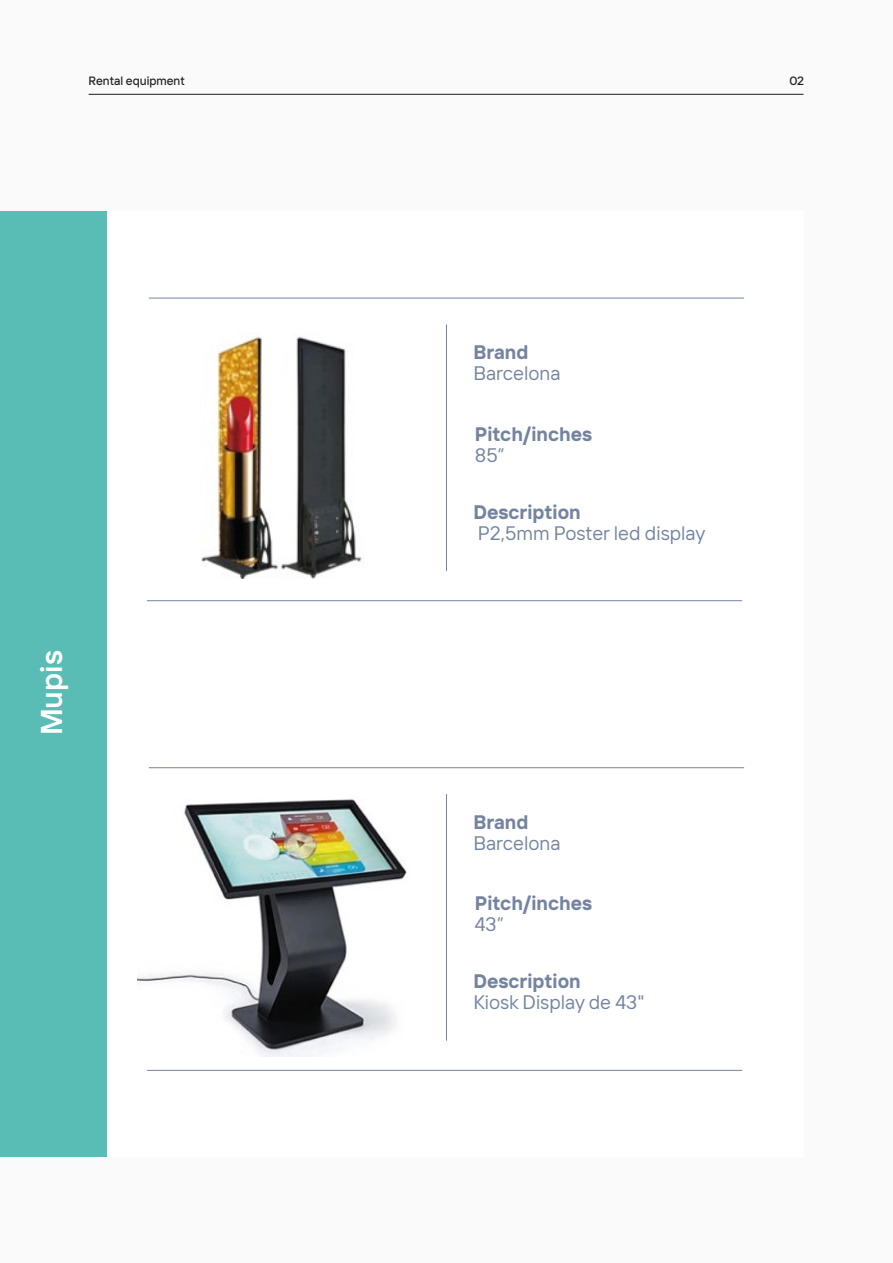
<style>
.page{position:relative;width:893px;height:1263px;background:#fafafa}
.page>*{position:absolute;margin:0;border:0;box-sizing:border-box;transform-origin:0 0}
.t1{font:600 30px "TT Interfaces";color:#fff}
.t2{font:19.5px "TT Interfaces";color:#7484a0}
.t3{font:700 19.5px "TT Interfaces";color:#7484a0}
.t4{font:500 12px "TT Interfaces";color:#1d1d1b}
</style>
<div class="page">
<div style="left:106px;top:211px;width:697px;height:946px;background:#fff"></div>
<div style="left:0;top:211px;width:106px;height:946px;background:#59bdb5"></div>
<hr style="left:89px;top:94px;width:714px;height:1px;background:#1d1d1b">
<hr style="left:147px;top:1070px;width:595px;height:1px;background:#7484a0">
<hr style="left:147px;top:600px;width:595px;height:1px;background:#7484a0">
<hr style="left:149px;top:298px;width:595px;height:1px;background:#7484a0">
<hr style="left:446px;top:324px;width:1px;height:247px;background:#7484a0">
<img style="left:201px;top:336px;width:161px;height:242px">
<hr style="left:149px;top:767px;width:595px;height:1px;background:#7484a0">
<hr style="left:446px;top:794px;width:1px;height:246px;background:#7484a0">
<img style="left:138px;top:799px;width:269px;height:258px">
<p class="t4" style="left:89px;top:73px;width:98px">Rental equipment</p>
<p class="t4" style="left:789px;top:73px;width:16px">02</p>
<h1 class="t1" style="left:32px;top:735px;width:86px;rotate:-90deg">Mupis</h1>
<p class="t3" style="left:473px;top:340px;width:57px">Brand</p>
<p class="t2" style="left:473px;top:361px;width:89px">Barcelona</p>
<p class="t3" style="left:475px;top:421px;width:119px">Pitch/inches</p>
<p class="t2" style="left:475px;top:442px;width:31px">85”</p>
<p class="t3" style="left:473px;top:499px;width:109px">Description</p>
<p class="t2" style="left:478px;top:520px;width:229px">P2,5mm Poster led display</p>
<p class="t3" style="left:473px;top:809px;width:57px">Brand</p>
<p class="t2" style="left:473px;top:831px;width:89px">Barcelona</p>
<p class="t3" style="left:475px;top:890px;width:119px">Pitch/inches</p>
<p class="t2" style="left:475px;top:912px;width:30px">43”</p>
<p class="t3" style="left:473px;top:969px;width:109px">Description</p>
<p class="t2" style="left:473px;top:990px;width:173px">Kiosk Display de 43"</p>
</div>
